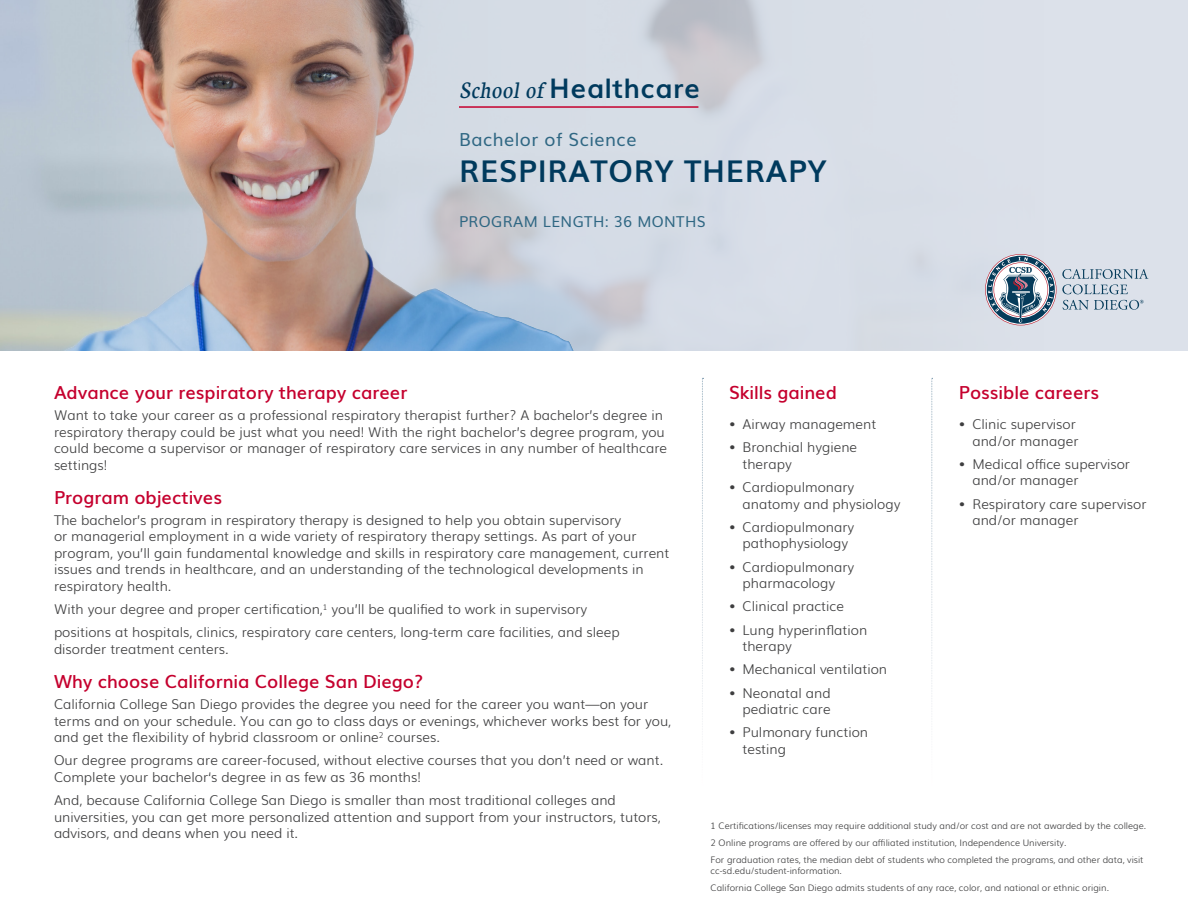
<style>
.page{position:relative;width:1188px;height:918px;background:#fff}
.page>*{position:absolute;margin:0;border:0;box-sizing:border-box;transform-origin:0 0}
.School_Of_Headline{font:700 30px "Muli";letter-spacing:.025em;color:#003a5d}
.School_of_Header{font:700 27px "Muli";letter-spacing:.025em;color:#003a5d}
.Program_Overview_Hea{font:600 18px "Muli";color:#c5002e}
.Program_Overview_Lis{font:600 18px "Muli";color:#c5002e}
.School_Of_Headline-2{font:18px "Muli";letter-spacing:.025em;color:#2f6783}
.School_Of_Headline-3{font:15px "Muli";letter-spacing:.025em;color:#2f6783}
.Program_Overview_Bod{font:300 13.5px/16.5px "Muli";color:#3e3e3f}
.Program_Overview_Lis-2{font:300 13.5px/16.5px "Muli";color:#3e3e3f}
.Program_Overview_Dis{font:300 9px/10.5px "Muli";color:#3e3e3f}
.s1{font-family:"Neuton";font-weight:400;font-style:italic;font-size:21px}
</style>
<div class="page">
<div style="left:0;top:0;width:1188px;height:351px;background:#dce1ea"></div>
<svg style="left:702px;top:378px;width:1px;height:349px"></svg>
<svg style="left:932px;top:378px;width:1px;height:250px"></svg>
<img style="left:0;top:0;width:594px;height:351px">
<hr style="left:459px;top:106px;width:239px;height:2px;background:#c5002e">
<svg style="left:1062px;top:269px;width:86px;height:25px"></svg>
<svg style="left:1063px;top:300px;width:81px;height:10px"></svg>
<svg style="left:985px;top:254px;width:71px;height:71px"></svg>
<p class="School_of_Header" style="left:459px;top:66px;width:242px"><span class="s1">School of</span> Healthcare</p>
<p class="School_Of_Headline-2" style="left:459px;top:124px;width:179px">Bachelor of Science</p>
<p class="School_Of_Headline" style="left:459px;top:147px;width:369px">RESPIRATORY THERAPY</p>
<p class="School_Of_Headline-3" style="left:459px;top:209px;width:248px">PROGRAM LENGTH: 36 MONTHS</p>
<p class="Program_Overview_Hea" style="left:54px;top:378px;width:355px">Advance your respiratory therapy career</p>
<p class="Program_Overview_Bod" style="left:54px;top:406px;width:615px">Want to take your career as a professional respiratory therapist further? A bachelor’s degree in respiratory therapy could be just what you need! With the right bachelor’s degree program, you could become a supervisor or manager of respiratory care services in any number of healthcare settings!</p>
<p class="Program_Overview_Hea" style="left:54px;top:483px;width:170px">Program objectives</p>
<p class="Program_Overview_Bod" style="left:54px;top:511px;width:617px">The bachelor’s program in respiratory therapy is designed to help you obtain supervisory<br>or managerial employment in a wide variety of respiratory therapy settings. As part of your program, you’ll gain fundamental knowledge and skills in respiratory care management, current issues and trends in healthcare, and an understanding of the technological developments in respiratory health.</p>
<p class="Program_Overview_Bod" style="left:54px;top:600px;width:535px">With your degree and proper certification,<sup>1</sup> you’ll be qualified to work in supervisory</p>
<p class="Program_Overview_Bod" style="left:54px;top:623px;width:567px">positions at hospitals, clinics, respiratory care centers, long-term care facilities, and sleep disorder treatment centers.</p>
<p class="Program_Overview_Hea" style="left:54px;top:667px;width:371px">Why choose California College San Diego?</p>
<p class="Program_Overview_Bod" style="left:54px;top:695px;width:619px">California College San Diego provides the degree you need for the career you want—on your terms and on your schedule. You can go to class days or evenings, whichever works best for you, and get the flexibility of hybrid classroom or online<sup>2</sup> courses.</p>
<p class="Program_Overview_Bod" style="left:54px;top:751px;width:611px">Our degree programs are career-focused, without elective courses that you don’t need or want.<br>Complete your bachelor‘s degree in as few as 36 months!</p>
<p class="Program_Overview_Bod" style="left:54px;top:791px;width:608px">And, because California College San Diego is smaller than most traditional colleges and universities, you can get more personalized attention and support from your instructors, tutors, advisors, and deans when you need it.</p>
<p class="Program_Overview_Lis" style="left:729px;top:378px;width:109px">Skills gained</p>
<p class="Program_Overview_Lis-2" style="left:729px;top:415px;width:149px">• Airway management</p>
<p class="Program_Overview_Lis-2" style="left:742px;top:438px;width:116px;text-indent:-14px">• Bronchial hygiene therapy</p>
<p class="Program_Overview_Lis-2" style="left:742px;top:478px;width:159px;text-indent:-14px">• Cardiopulmonary anatomy and physiology</p>
<p class="Program_Overview_Lis-2" style="left:729px;top:518px;width:127px;text-align:center">• Cardiopulmonary pathophysiology</p>
<p class="Program_Overview_Lis-2" style="left:729px;top:558px;width:127px;text-align:center">• Cardiopulmonary pharmacology</p>
<p class="Program_Overview_Lis-2" style="left:729px;top:597px;width:116px">• Clinical practice</p>
<p class="Program_Overview_Lis-2" style="left:742px;top:621px;width:126px;text-indent:-14px">• Lung hyperinflation therapy</p>
<p class="Program_Overview_Lis-2" style="left:729px;top:660px;width:160px">• Mechanical ventilation</p>
<p class="Program_Overview_Lis-2" style="left:729px;top:684px;width:103px;text-align:right">• Neonatal and pediatric care</p>
<p class="Program_Overview_Lis-2" style="left:742px;top:723px;width:127px;text-indent:-14px">• Pulmonary function testing</p>
<p class="Program_Overview_Lis" style="left:959px;top:378px;width:142px">Possible careers</p>
<p class="Program_Overview_Lis-2" style="left:959px;top:415px;width:121px;text-align:right">• Clinic supervisor and/or manager</p>
<p class="Program_Overview_Lis-2" style="left:972px;top:455px;width:159px;text-indent:-14px">• Medical office supervisor and/or manager</p>
<p class="Program_Overview_Lis-2" style="left:972px;top:495px;width:176px;text-indent:-14px">• Respiratory care supervisor and/or manager</p>
<p class="Program_Overview_Dis" style="left:711px;top:820px;width:437px">1 Certifications/licenses may require additional study and/or cost and are not awarded by the college.</p>
<p class="Program_Overview_Dis" style="left:711px;top:837px;width:357px">2 Online programs are offered by our affiliated institution, Independence University.</p>
<p class="Program_Overview_Dis" style="left:711px;top:854px;width:434px">For graduation rates, the median debt of students who completed the programs, and other data, visit cc-sd.edu/student-information.</p>
<p class="Program_Overview_Dis" style="left:711px;top:882px;width:400px">California College San Diego admits students of any race, color, and national or ethnic origin.</p>
</div>
